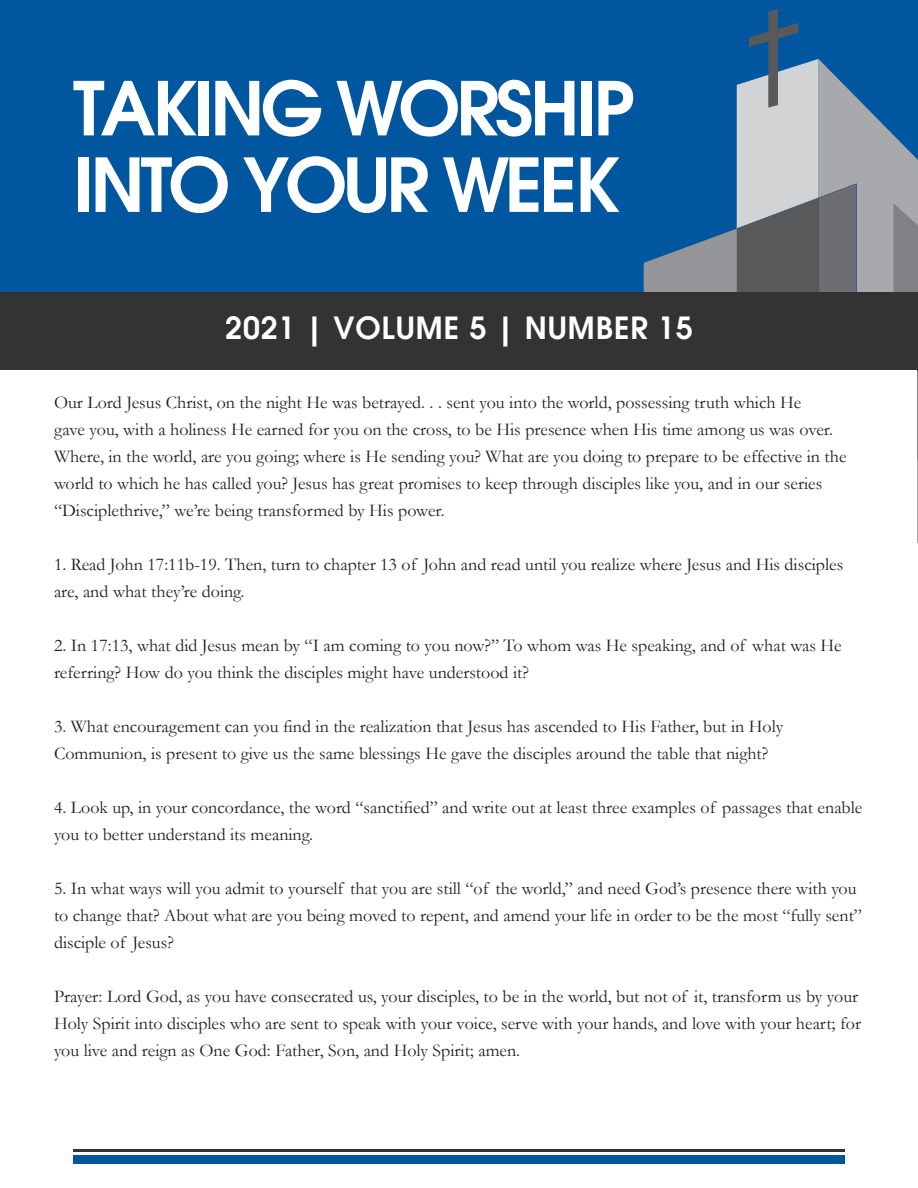
<style>
.page{position:relative;width:918px;height:1188px;background:#fff}
.page>*{position:absolute;margin:0;border:0;box-sizing:border-box;transform-origin:0 0}
.t1{font:600 73.5px "Avant Garde";letter-spacing:-.05em;color:#fff}
.t2{font:600 30px "Avant Garde";letter-spacing:.03em;color:#fff}
.t3{font:18px/27px "Garamond";color:#231f20}
</style>
<div class="page">
<div style="left:0;top:0;width:918px;height:293px;background:#00569f"></div>
<svg style="left:644px;top:198px;width:93px;height:94px"></svg>
<svg style="left:856px;top:97px;width:62px;height:446px;fill:#a7a9ac"></svg>
<svg style="left:894px;top:203px;width:24px;height:263px;background:#848689"></svg>
<svg style="left:737px;top:9px;width:119px;height:283px"></svg>
<div style="left:0;top:292px;width:918px;height:79px;background:#333"></div>
<div style="left:1px;top:371px;width:916px;height:816px;background:#fff"></div>
<div style="left:73px;top:1156px;width:772px;height:8px;background:#00569f"></div>
<hr style="left:73px;top:1149px;width:772px;height:3px;background:#333">
<p class="t1" style="left:73px;top:60px;width:562px">TAKING WORSHIP</p>
<p class="t1" style="left:73px;top:136px;width:548px">INTO YOUR WEEK</p>
<p class="t2" style="left:225px;top:308px;width:469px">2021 | VOLUME 5 | NUMBER 15</p>
<p class="t3" style="left:54px;top:389px;width:794px">Our Lord Jesus Christ, on the night He was betrayed. . . sent you into the world, possessing truth which He<br>gave you, with a holiness He earned for you on the cross, to be His presence when His time among us was over.<br>Where, in the world, are you going; where is He sending you? What are you doing to prepare to be effective in the world to which he has called you? Jesus has great promises to keep through disciples like you, and in our series “Disciplethrive,” we’re being transformed by His power.</p>
<p class="t3" style="left:54px;top:551px;width:791px">1. Read John 17:11b-19. Then, turn to chapter 13 of John and read until you realize where Jesus and His disciples are, and what they’re doing.</p>
<p class="t3" style="left:54px;top:632px;width:789px">2. In 17:13, what did Jesus mean by “I am coming to you now?” To whom was He speaking, and of what was He referring? How do you think the disciples might have understood it?</p>
<p class="t3" style="left:54px;top:713px;width:731px">3. What encouragement can you find in the realization that Jesus has ascended to His Father, but in Holy<br>Communion, is present to give us the same blessings He gave the disciples around the table that night?</p>
<p class="t3" style="left:54px;top:794px;width:810px">4. Look up, in your concordance, the word “sanctified” and write out at least three examples of passages that enable you to better understand its meaning.</p>
<p class="t3" style="left:54px;top:875px;width:809px">5. In what ways will you admit to yourself that you are still “of the world,” and need God’s presence there with you to change that? About what are you being moved to repent, and amend your life in order to be the most “fully sent” disciple of Jesus?</p>
<p class="t3" style="left:54px;top:983px;width:809px">Prayer: Lord God, as you have consecrated us, your disciples, to be in the world, but not of it, transform us by your<br>Holy Spirit into disciples who are sent to speak with your voice, serve with your hands, and love with your heart; for you live and reign as One God: Father, Son, and Holy Spirit; amen.</p>
</div>
